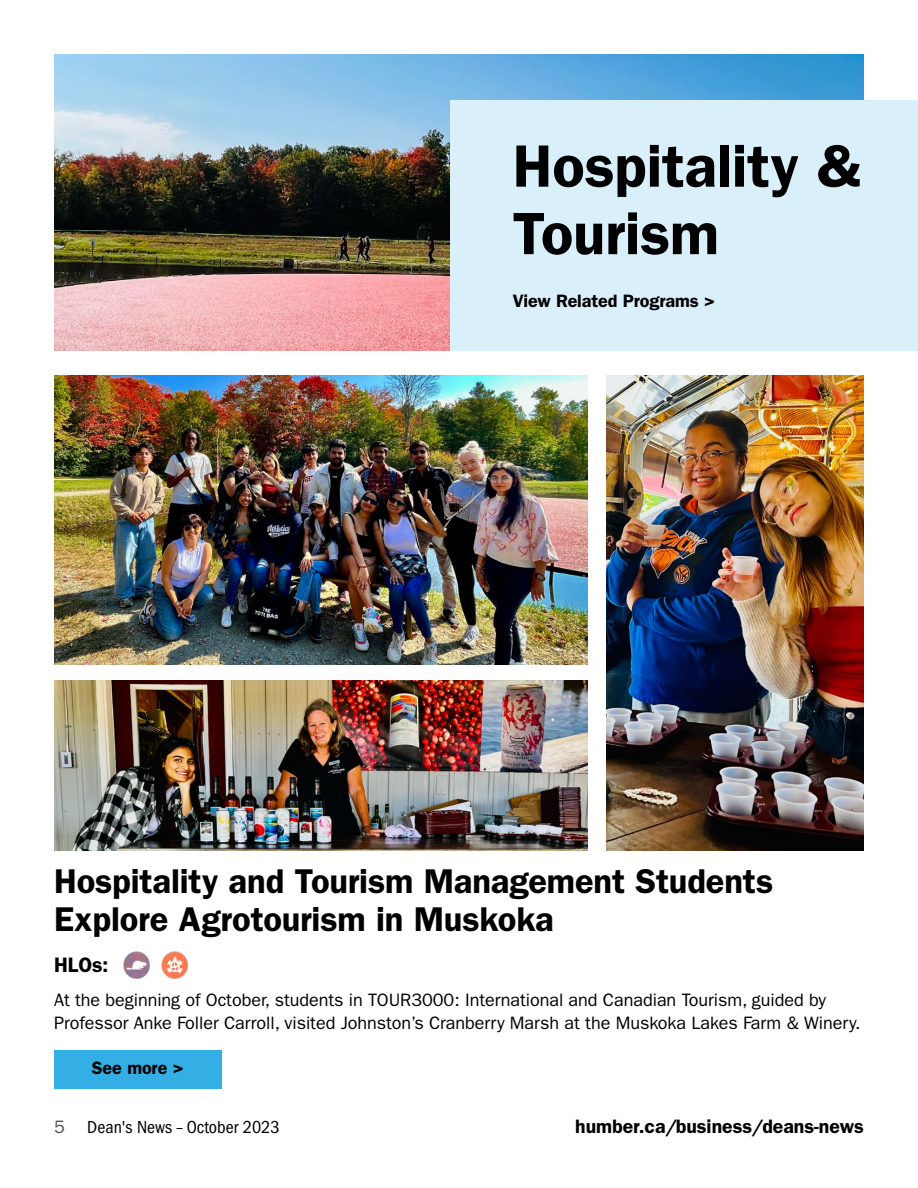
<style>
.page{position:relative;width:918px;height:1188px;background:#fff}
.page>*{position:absolute;margin:0;border:0;box-sizing:border-box;transform-origin:0 0}
.t1{font:600 60px/67.5px "ITC Franklin Gothic Std";letter-spacing:-.005em;color:#000}
.t2{font:600 34.5px/37.5px "ITC Franklin Gothic Std";letter-spacing:-.005em;color:#000}
.t3{font:600 21px "ITC Franklin Gothic Std";color:#000}
.t4{font:600 19.5px "ITC Franklin Gothic Std";color:#000}
.t5{font:18px/22.5px "ITC Franklin Gothic Std";letter-spacing:-.005em;color:#000}
.t6{font:600 18px "ITC Franklin Gothic Std";letter-spacing:-.005em;color:#000}
.t7{font:condensed 18px "ITC Franklin Gothic Std";color:#000}
.s1{font-stretch:normal;color:#4d4d4f}
</style>
<div class="page">
<img style="left:54px;top:54px;width:810px;height:296px">
<img style="left:54px;top:376px;width:534px;height:288px">
<div style="left:450px;top:100px;width:468px;height:250px;background:#d9f0fa"></div>
<div style="left:54px;top:1050px;width:167px;height:38px;background:#33afe6"></div>
<img style="left:606px;top:376px;width:258px;height:474px">
<img style="left:54px;top:680px;width:534px;height:170px">
<img style="left:123px;top:951px;width:27px;height:28px">
<img style="left:161px;top:951px;width:27px;height:28px">
<h1 class="t1" style="left:513px;top:132px;width:349px">Hospitality &amp;<br>Tourism</h1>
<p class="t6" style="left:513px;top:290px;width:204px">View Related Programs &gt;</p>
<h2 class="t2" style="left:54px;top:862px;width:721px">Hospitality and Tourism Management Students<br>Explore Agrotourism in Muskoka</h2>
<p class="t3" style="left:54px;top:953px;width:56px">HLOs:</p>
<p class="t5" style="left:54px;top:989px;width:808px">At the beginning of October, students in TOUR3000: International and Canadian Tourism, guided by<br>Professor Anke Foller Carroll, visited Johnston’s Cranberry Marsh at the Muskoka Lakes Farm &amp; Winery.</p>
<p class="t6" style="left:92px;top:1057px;width:93px">See more &gt;</p>
<p class="t7" style="left:54px;top:1117px;width:227px"><span class="s1">5</span> Dean's News – October 2023</p>
<p class="t4" style="left:575px;top:1115px;width:290px">humber.ca/business/deans-news</p>
</div>
